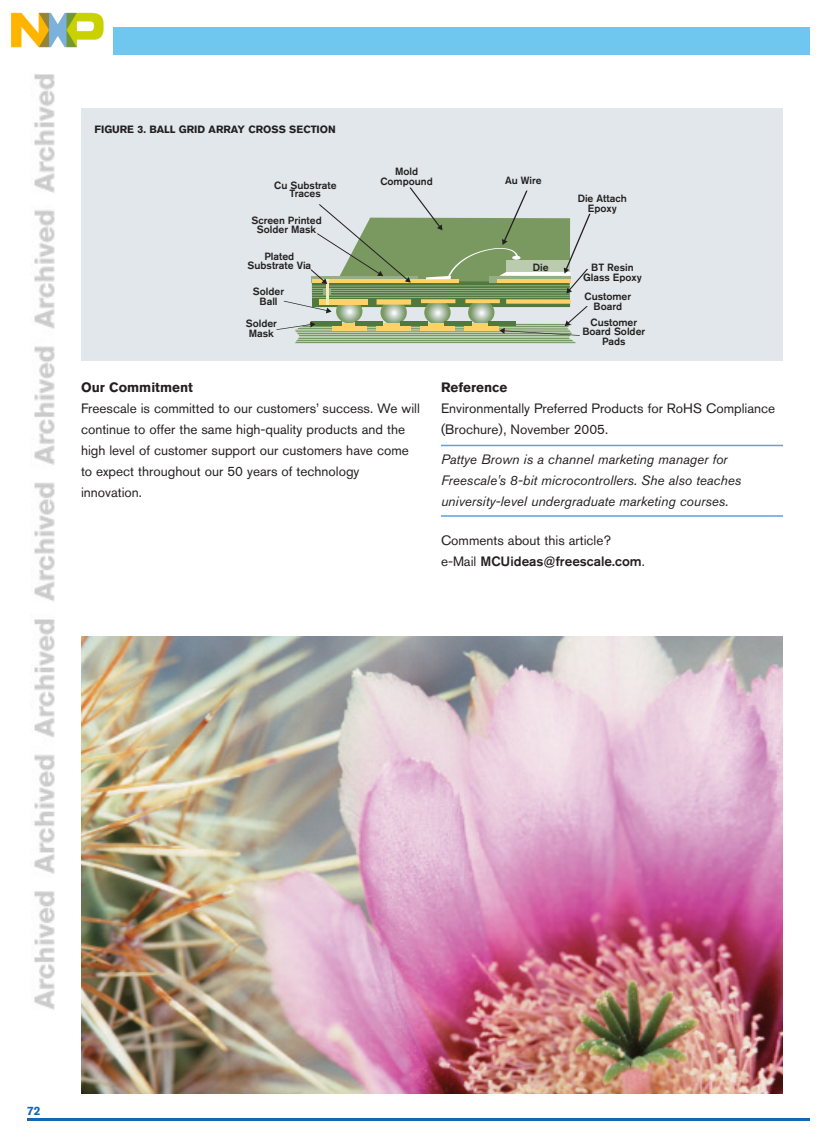
<style>
.page{position:relative;width:837px;height:1148px;background:#fff}
.page>*{position:absolute;margin:0;border:0;box-sizing:border-box;transform-origin:0 0}
.t1{font:13.5px/21px "Akzidenz Grotesk BQ";color:#231f20}
.t2{font:italic 13.5px/21px "Akzidenz Grotesk BQ";color:#231f20}
.t3{font:700 13.5px "Akzidenz Grotesk BQ";color:#231f20}
.t4{font:700 12px "Akzidenz Grotesk BQ";color:#1468b3}
.t5{font:700 10.5px "Akzidenz Grotesk BQ";color:#231f20}
.t6{font:500 10.35px/9.6px "Akzidenz Grotesk BQ";color:#231f20;text-align:center}
.s1{font-weight:500}
</style>
<div class="page">
<img style="left:34px;top:74px;width:21px;height:936px">
<div style="left:27px;top:27px;width:783px;height:27px;background:#6fc6ef"></div>
<hr style="left:27px;top:1118px;width:783px;height:2px;background:#1468b3">
<hr style="left:441px;top:445px;width:342px;height:1px;background:#61a1d7">
<hr style="left:441px;top:515px;width:342px;height:2px;background:#61a1d7">
<div style="left:81px;top:108px;width:702px;height:252px;background:#e1e7ea"></div>
<svg style="left:276px;top:187px;width:315px;height:156px"></svg>
<img style="left:81px;top:636px;width:702px;height:458px">
<img style="left:11px;top:12px;width:101px;height:42px">
<p class="t5" style="left:94px;top:126px;width:243px">FIGURE 3. BALL GRID ARRAY CROSS SECTION</p>
<p class="t6" style="left:274px;top:182px;width:64px;line-height:8.4px">Cu Substrate<br>Traces</p>
<p class="t6" style="left:251px;top:217px;width:72px;line-height:8.4px">Screen Printed<br>Solder Mask</p>
<p class="t6" style="left:248px;top:253px;width:65px;line-height:8.4px">Plated<br>Substrate Via</p>
<p class="t6" style="left:253px;top:288px;width:33px">Solder<br>Ball</p>
<p class="t6" style="left:246px;top:320px;width:33px;text-align:left">Solder<br>Mask</p>
<p class="t6" style="left:380px;top:168px;width:54px">Mold<br>Compound</p>
<p class="t6" style="left:505px;top:176px;width:38px">Au Wire</p>
<p class="t6" style="left:533px;top:263px;width:17px">Die</p>
<p class="t6" style="left:578px;top:194px;width:51px">Die Attach<br>Epoxy</p>
<p class="t6" style="left:583px;top:263px;width:60px">BT Resin<br>Glass Epoxy</p>
<p class="t6" style="left:585px;top:293px;width:48px">Customer<br>Board</p>
<p class="t6" style="left:582px;top:318px;width:64px">Customer<br>Board Solder<br>Pads</p>
<p class="t3" style="left:81px;top:383px;width:113px">Our Commitment</p>
<p class="t1" style="left:81px;top:399px;width:340px">Freescale is committed to our customers’ success. We will continue to offer the same high-quality products and the high level of customer support our customers have come to expect throughout our 50 years of technology innovation.</p>
<p class="t3" style="left:441px;top:383px;width:68px">Reference</p>
<p class="t1" style="left:441px;top:399px;width:336px">Environmentally Preferred Products for RoHS Compliance (Brochure), November 2005.</p>
<p class="t2" style="left:441px;top:450px;width:302px">Pattye Brown is a channel marketing manager for<br>Freescale's 8-bit microcontrollers. She also teaches university-level undergraduate marketing courses.</p>
<p class="t1" style="left:441px;top:531px;width:205px">Comments about this article? e-Mail <span class="s1">MCUideas@freescale.com</span>.</p>
<p class="t4" style="left:27px;top:1106px;width:15px">72</p>
</div>
